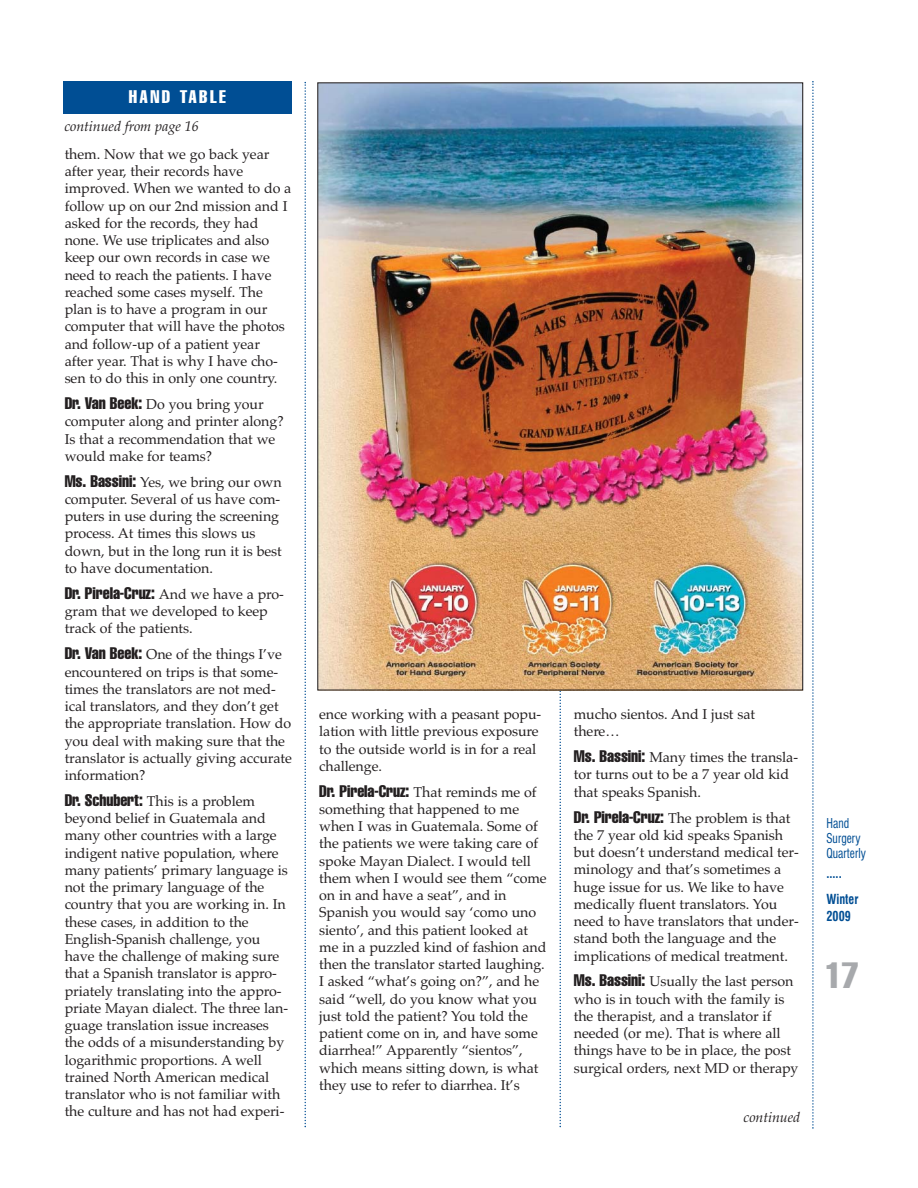
<style>
.page{position:relative;width:918px;height:1188px;background:#fff}
.page>*{position:absolute;margin:0;border:0;box-sizing:border-box;transform-origin:0 0}
.t1{font:extra-condensed 36px "Helvetica";color:#a7a9ac}
.t2{font:extra-condensed 18px "Helvetica";letter-spacing:.14em;color:#fff}
.t3{font:extra-condensed 16.5px "Helvetica";letter-spacing:-.005em;color:#231f20}
.t4{font:condensed 15px/15px "Helvetica";color:#004e94;scale:.85 1}
.t5{font:14.25px/17.2px "Palatino";letter-spacing:-.005em;color:#231f20}
.t6{font:italic 14.25px "Palatino";letter-spacing:-.005em;color:#231f20}
.t7{font:700 13.5px/26px "Corporate Condensed";color:#004e94;scale:.9 1}
.s1{font-family:"Helvetica";font-stretch:extra-condensed;font-size:16.5px}
.s2{font-family:"Palatino";font-stretch:normal;font-size:14.25px}
</style>
<div class="page">
<svg style="left:304px;top:82px;width:2px;height:1045px"></svg>
<svg style="left:559px;top:691px;width:2px;height:436px"></svg>
<div style="left:63px;top:81px;width:228px;height:33px;background:#004e94"></div>
<svg style="left:812px;top:81px;width:2px;height:1048px"></svg>
<img style="left:319px;top:84px;width:482px;height:605px">
<p class="t2" style="left:129px;top:90px;width:99px">HAND TABLE</p>
<p class="t6" style="left:64px;top:120px;width:136px">continued from page 16</p>
<p class="t5" style="left:65px;top:147px;width:228px">them. Now that we go back year after year, their records have improved. When we wanted to do a follow up on our 2nd mission and I asked for the records, they had none. We use triplicates and also keep our own records in case we need to reach the patients. I have reached some cases myself. The plan is to have a program in our computer that will have the photos and follow-up of a patient year after year. That is why I have cho&shy;sen to do this in only one country.</p>
<p class="t5" style="left:65px;top:397px;width:220px"><span class="s1">Dr. Van Beek:</span> Do you bring your computer along and printer along?<br>Is that a recommendation that we would make for teams?</p>
<p class="t5" style="left:65px;top:475px;width:219px"><span class="s1">Ms. Bassini:</span> Yes, we bring our own computer. Several of us have com&shy;puters in use during the screening process. At times this slows us down, but in the long run it is best to have documentation.</p>
<p class="t3" style="left:65px;top:587px;width:221px">Dr. Pirela-Cruz: <span class="s2">And we have a pro-</span></p>
<p class="t5" style="left:65px;top:604px;width:205px">gram that we developed to keep track of the patients.</p>
<p class="t5" style="left:65px;top:647px;width:229px"><span class="s1">Dr. Van Beek:</span> One of the things I’ve encountered on trips is that some&shy;times the translators are not med&shy;ical translators, and they don’t get the appropriate translation. How do you deal with making sure that the translator is actually giving accurate information?</p>
<p class="t5" style="left:65px;top:794px;width:225px"><span class="s1">Dr. Schubert:</span> This is a problem beyond belief in Guatemala and many other countries with a large indigent native population, where many patients’ primary language is not the primary language of the country that you are working in. In these cases, in addition to the English-Spanish challenge, you have the challenge of making sure that a Spanish translator is appro&shy;priately translating into the appro&shy;priate Mayan dialect. The three lan&shy;guage translation issue increases the odds of a misunderstanding by logarithmic proportions. A well trained North American medical translator who is not familiar with the culture and has not had experi-</p>
<p class="t5" style="left:319px;top:707px;width:224px">ence working with a peasant popu&shy;lation with little previous exposure to the outside world is in for a real challenge.</p>
<p class="t3" style="left:319px;top:785px;width:219px">Dr. Pirela-Cruz: <span class="s2">That reminds me of</span></p>
<p class="t5" style="left:319px;top:802px;width:229px">something that happened to me when I was in Guatemala. Some of the patients we were taking care of spoke Mayan Dialect. I would tell them when I would see them “come on in and have a seat”, and in<br>Spanish you would say ‘como uno siento’, and this patient looked at me in a puzzled kind of fashion and then the translator started laughing.<br>I asked “what’s going on?”, and he said “well, do you know what you just told the patient? You told the patient come on in, and have some diarrhea!” Apparently “sientos”, which means sitting down, is what they use to refer to diarrhea. It’s</p>
<p class="t5" style="left:574px;top:707px;width:183px">mucho sientos. And I just sat there…</p>
<p class="t5" style="left:574px;top:750px;width:226px"><span class="s1">Ms. Bassini:</span> Many times the transla&shy;tor turns out to be a 7 year old kid that speaks Spanish.</p>
<p class="t5" style="left:574px;top:811px;width:227px"><span class="s1">Dr. Pirela-Cruz:</span> The problem is that the 7 year old kid speaks Spanish but doesn’t understand medical ter&shy;minology and that’s sometimes a huge issue for us. We like to have medically fluent translators. You need to have translators that under&shy;stand both the language and the implications of medical treatment.</p>
<p class="t5" style="left:574px;top:975px;width:226px"><span class="s1">Ms. Bassini:</span> Usually the last person who is in touch with the family is the therapist, and a translator if needed (or me). That is where all things have to be in place, the post surgical orders, next MD or therapy</p>
<p class="t6" style="left:744px;top:1112px;width:58px">continued</p>
<p class="t4" style="left:827px;top:817px;width:48px">Hand<br>Surgery<br>Quarterly</p>
<p class="t7" style="left:827px;top:861px;width:37px">.....<br>Winter</p>
<p class="t7" style="left:827px;top:904px;width:29px">2009</p>
<h1 class="t1" style="left:825px;top:962px;width:35px">17</h1>
</div>
